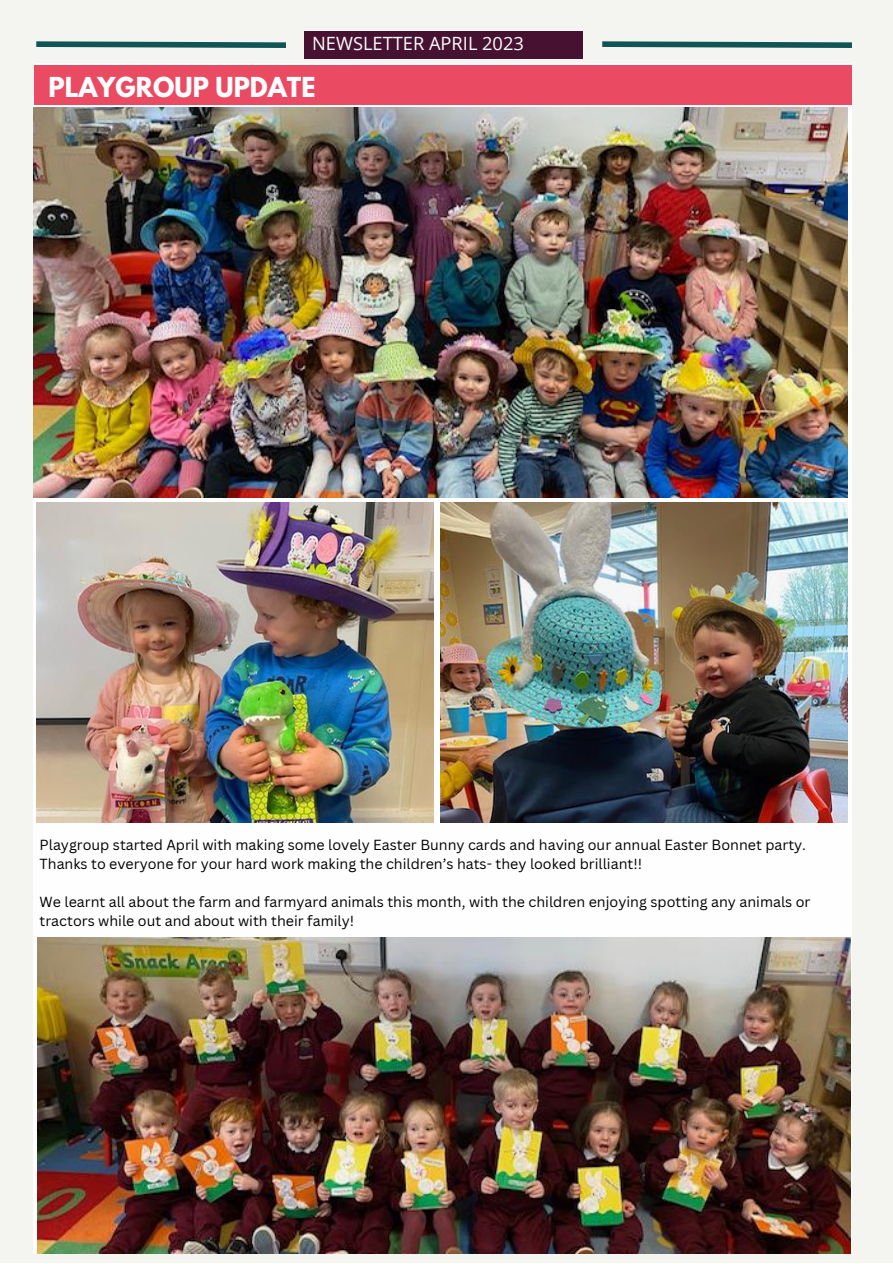
<style>
.page{position:relative;width:893px;height:1264px;background:#fff}
.page>*{position:absolute;margin:0;border:0;box-sizing:border-box;transform-origin:0 0}
.t1{font:700 24.3px "League Spartan";color:#fefefe}
.t2{font:18.3px "Open Sans";color:#fefefe}
.t3{font:14.25px/19px "Canva Sans";color:#000}
</style>
<div class="page">
<div style="left:0;top:0;width:892px;height:1262px;background:#f4f5f0"></div>
<div style="left:34px;top:97px;width:817px;height:1155px;background:#fefefe"></div>
<div style="left:304px;top:31px;width:279px;height:27px;background:#471131"></div>
<svg style="left:36px;top:41px;width:250px;height:7px"></svg>
<svg style="left:602px;top:41px;width:250px;height:7px"></svg>
<div style="left:34px;top:65px;width:817px;height:39px;background:#ea4b62"></div>
<img style="left:34px;top:107px;width:812px;height:390px">
<img style="left:36px;top:502px;width:397px;height:320px">
<img style="left:440px;top:502px;width:407px;height:320px">
<img style="left:37px;top:937px;width:813px;height:315px">
<p class="t2" style="left:312px;top:31px;width:213px">NEWSLETTER APRIL 2023</p>
<h1 class="t1" style="left:49px;top:75px;width:268px">PLAYGROUP UPDATE</h1>
<p class="t3" style="left:40px;top:834px;width:768px">Playgroup started April with making some lovely Easter Bunny cards and having our annual Easter Bonnet party.<br>Thanks to everyone for your hard work making the children’s hats- they looked brilliant!!</p>
<p class="t3" style="left:40px;top:892px;width:772px">We learnt all about the farm and farmyard animals this month, with the children enjoying spotting any animals or tractors while out and about with their family!</p>
</div>
